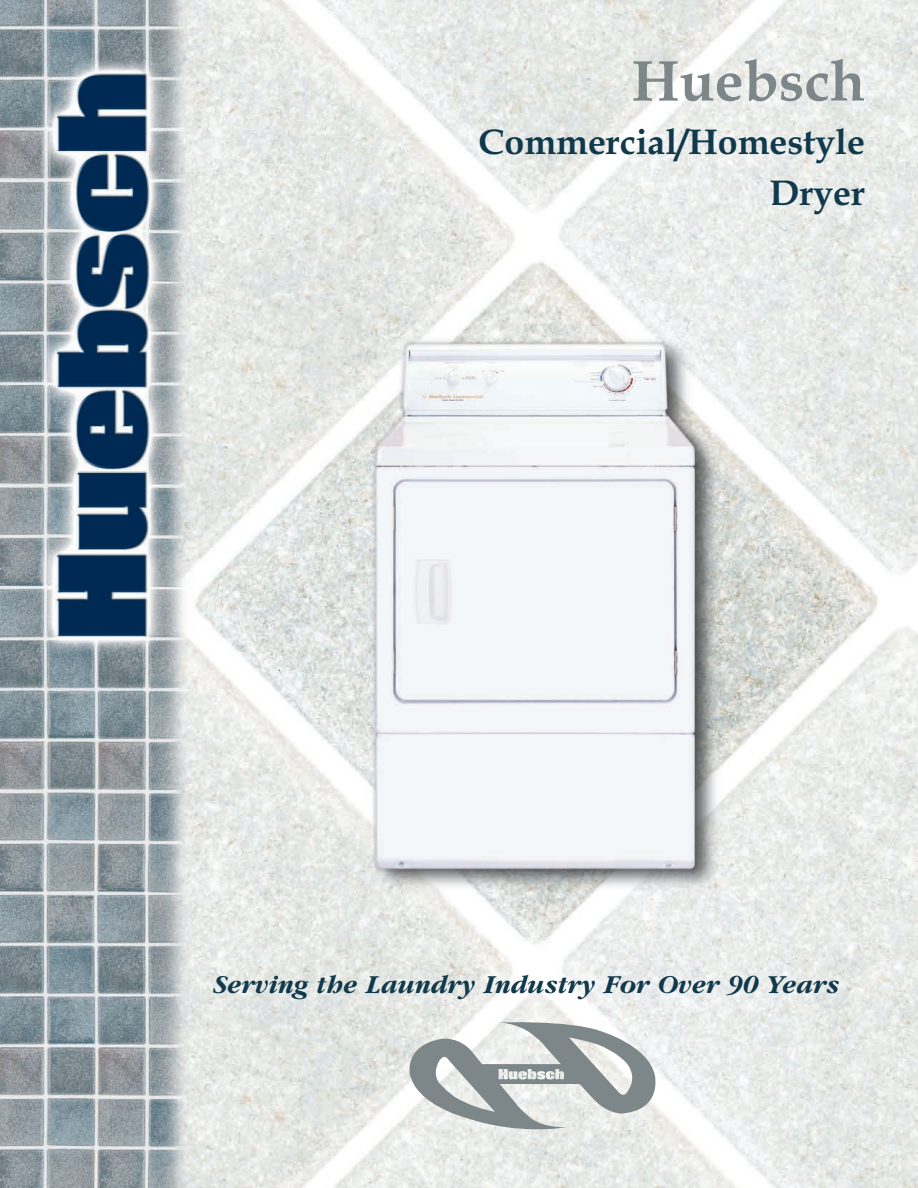
<style>
.page{position:relative;width:918px;height:1188px;background:#fff}
.page>*{position:absolute;margin:0;border:0;box-sizing:border-box;transform-origin:0 0}
.t1{font:700 57.6px "Book Antiqua";color:#7d878a}
.t2{font:700 35.85px/51px "Book Antiqua";color:#10394b;text-align:right}
.t3{font:italic 700 27px "Garamond";color:#10394b}
</style>
<div class="page">
<img style="left:0;top:0;width:918px;height:1188px">
<svg style="left:408px;top:1020px;width:255px;height:115px"></svg>
<h1 class="t1" style="left:632px;top:59px;width:235px">Huebsch</h1>
<h2 class="t2" style="left:479px;top:119px;width:388px">Commercial/Homestyle<br>Dryer</h2>
<p class="t3" style="left:215px;top:975px;width:628px">Serving the Laundry Industry For Over 90 Years</p>
</div>
